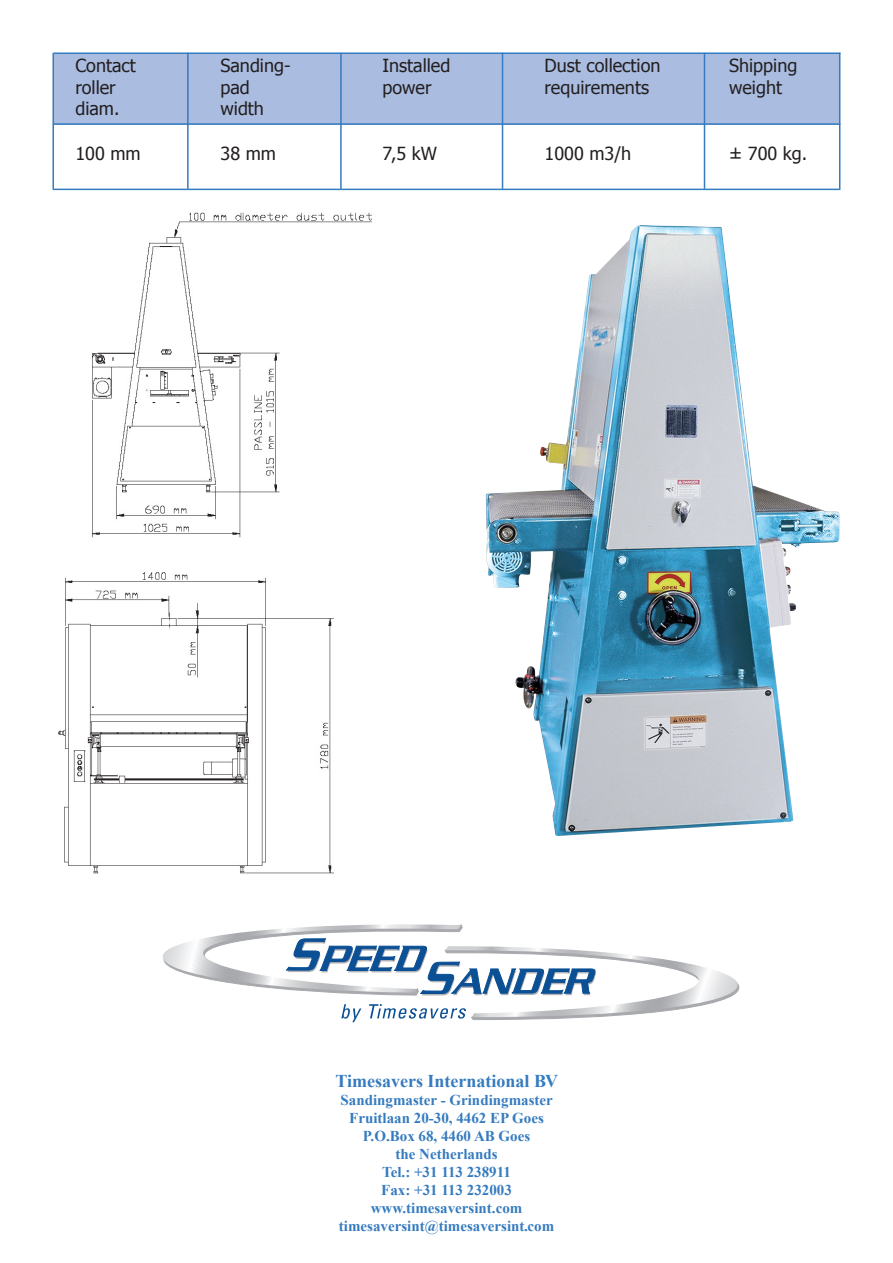
<style>
.page{position:relative;width:893px;height:1263px;background:#fff}
.page>*{position:absolute;margin:0;border:0;box-sizing:border-box;transform-origin:0 0}
.t1{font:18px "Tahoma";color:#231f20}
.t2{font:700 18px "Times New Roman";color:#357bbf}
.t3{font:700 15px/18px "Times New Roman";color:#357bbf;text-align:center}
</style>
<div class="page">
<div style="left:54px;top:54px;width:785px;height:70px;background:#aabde1"></div>
<hr style="left:54px;top:123px;width:786px;height:2px;background:#357bbf">
<hr style="left:52px;top:53px;width:2px;height:136px;background:#357bbf">
<hr style="left:54px;top:52px;width:786px;height:2px;background:#357bbf">
<hr style="left:53px;top:189px;width:787px;height:1px;background:#357bbf">
<hr style="left:187px;top:53px;width:2px;height:136px;background:#357bbf">
<hr style="left:340px;top:53px;width:2px;height:136px;background:#357bbf">
<hr style="left:502px;top:53px;width:1px;height:136px;background:#357bbf">
<hr style="left:704px;top:53px;width:1px;height:136px;background:#357bbf">
<hr style="left:839px;top:53px;width:1px;height:136px;background:#357bbf">
<img style="left:485px;top:225px;width:355px;height:611px">
<svg style="left:163px;top:924px;width:576px;height:98px"></svg>
<img style="left:92px;top:212px;width:280px;height:326px">
<img style="left:58px;top:572px;width:276px;height:302px">
<p class="t1" style="left:75px;top:54px;width:62px">Contact</p>
<p class="t1" style="left:221px;top:54px;width:72px">Sanding-</p>
<p class="t1" style="left:382px;top:54px;width:69px">Installed</p>
<p class="t1" style="left:544px;top:54px;width:118px">Dust collection</p>
<p class="t1" style="left:729px;top:54px;width:70px">Shipping</p>
<p class="t1" style="left:75px;top:75px;width:42px">roller</p>
<p class="t1" style="left:220px;top:75px;width:31px">pad</p>
<p class="t1" style="left:382px;top:75px;width:51px">power</p>
<p class="t1" style="left:544px;top:75px;width:106px">requirements</p>
<p class="t1" style="left:729px;top:75px;width:54px">weight</p>
<p class="t1" style="left:75px;top:97px;width:46px">diam.</p>
<p class="t1" style="left:220px;top:97px;width:45px">width</p>
<p class="t1" style="left:75px;top:142px;width:67px">100 mm</p>
<p class="t1" style="left:221px;top:142px;width:57px">38 mm</p>
<p class="t1" style="left:382px;top:142px;width:56px">7,5 kW</p>
<p class="t1" style="left:544px;top:142px;width:88px">1000 m3/h</p>
<p class="t1" style="left:729px;top:142px;width:80px">± 700 kg.</p>
<p class="t2" style="left:335px;top:1069px;width:224px">Timesavers International BV</p>
<p class="t3" style="left:339px;top:1091px;width:217px">Sandingmaster - Grindingmaster<br>Fruitlaan 20-30, 4462 EP Goes<br>P.O.Box 68, 4460 AB Goes<br>the Netherlands<br>Tel.: +31 113 238911<br>Fax: +31 113 232003 www.timesaversint.com timesaversint@timesaversint.com</p>
</div>
